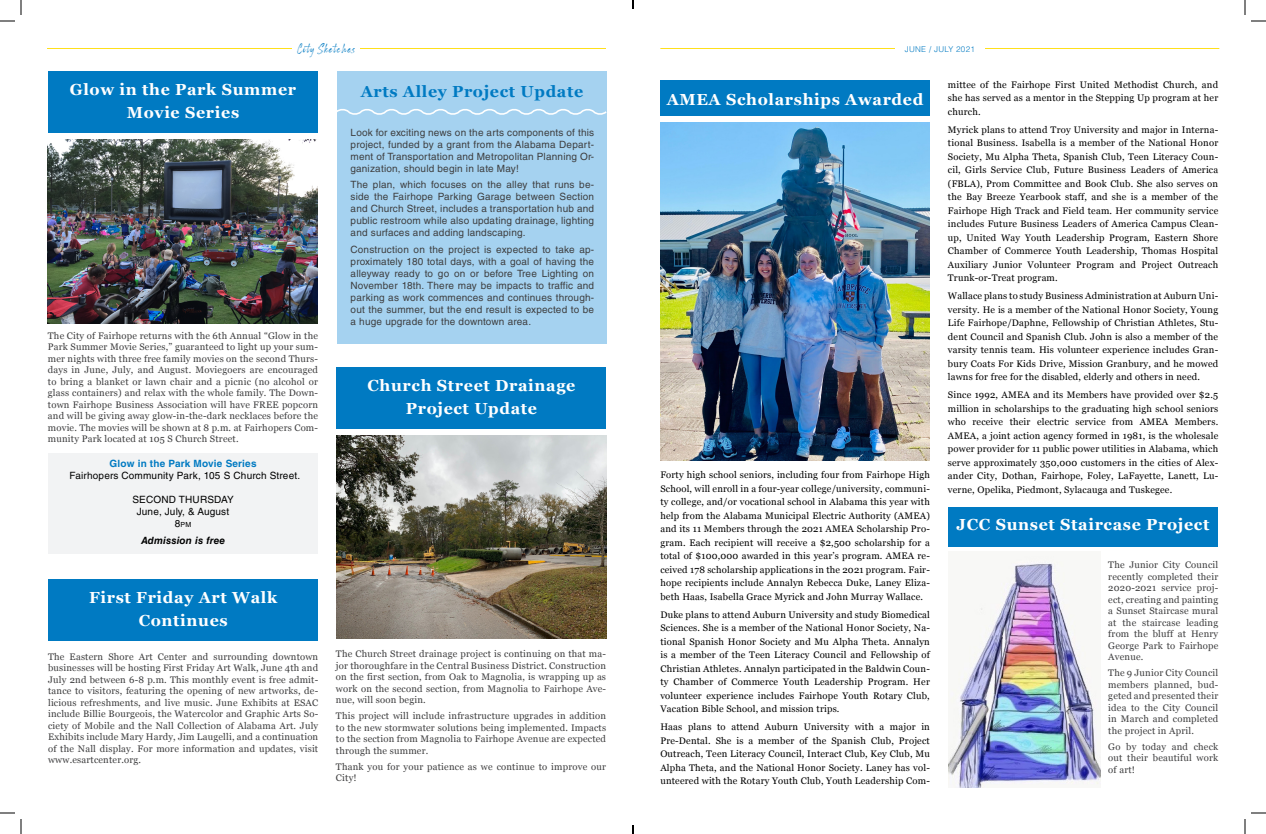
<style>
.page{position:relative;width:1266px;height:834px;background:#fff}
.page>*{position:absolute;margin:0;border:0;box-sizing:border-box;transform-origin:0 0}
.t1{font:700 16px/23px "Georgia";letter-spacing:.04em;color:#fff;text-align:center}
.t2{font:700 16px "Georgia";letter-spacing:.04em;color:#007ac2}
.t3{font:13px "Painted Brush";letter-spacing:.12em;color:#007ac2;scale:.81 1}
.t4{font:10px/12px "Helvetica LT Std";letter-spacing:.02em;color:#3e3e3f;text-align:justify}
.t5{font:10px/12px "Helvetica LT Std";letter-spacing:.02em;color:#000;text-align:center}
.t6{font:700 10px "Helvetica LT Std";letter-spacing:.02em;color:#007ac2}
.t7{font:italic 700 10px "Helvetica LT Std";letter-spacing:.02em;color:#000}
.t8{font:9.5px/13.5px "Georgia";letter-spacing:.02em;color:#000;text-align:justify}
.t9{font:9.5px/11.5px "Georgia";letter-spacing:.02em;color:#3e3e3f;text-align:justify}
.t10{font:300 8px "Helvetica LT Std";letter-spacing:.04em;color:#007ac2}
.t11{font:7px "Helvetica LT Std";color:#000}
.s1{font-size:10px}
</style>
<div class="page">
<hr style="left:47px;top:48px;width:559px;height:1px;background:#ffe01b">
<div style="left:293px;top:42px;width:67px;height:12px;background:#fff"></div>
<hr style="left:660px;top:48px;width:559px;height:1px;background:#ffe01b">
<div style="left:895px;top:46px;width:90px;height:11px;background:#fff"></div>
<div style="left:337px;top:71px;width:270px;height:273px;background:#a5d2f0"></div>
<div style="left:48px;top:71px;width:270px;height:61px;background:#007ac2"></div>
<svg style="left:337px;top:109px;width:270px;height:6px"></svg>
<div style="left:49px;top:453px;width:269px;height:100px;background:#f2f3f4"></div>
<div style="left:660px;top:80px;width:270px;height:36px;background:#007ac2"></div>
<img style="left:48px;top:140px;width:270px;height:184px">
<div style="left:336px;top:367px;width:270px;height:61px;background:#007ac2"></div>
<img style="left:336px;top:436px;width:271px;height:202px">
<div style="left:948px;top:507px;width:270px;height:40px;background:#007ac2"></div>
<img style="left:948px;top:556px;width:152px;height:231px">
<div style="left:48px;top:579px;width:270px;height:61px;background:#007ac2"></div>
<img style="left:660px;top:122px;width:270px;height:338px">
<svg style="left:0;top:0;width:22px;height:22px"></svg>
<svg style="left:0;top:812px;width:22px;height:22px"></svg>
<svg style="left:1244px;top:0;width:22px;height:22px"></svg>
<svg style="left:1244px;top:812px;width:22px;height:22px"></svg>
<svg style="left:632px;top:0;width:2px;height:9px"></svg>
<svg style="left:632px;top:825px;width:2px;height:9px"></svg>
<h2 class="t3" style="left:298px;top:40px;width:72px">City Sketches</h2>
<p class="t10" style="left:905px;top:44px;width:72px">JUNE / JULY 2021</p>
<h1 class="t2" style="left:361px;top:79px;width:224px">Arts Alley Project Update</h1>
<p class="t4" style="left:351px;top:126px;width:245px">Look for exciting news on the arts components of this project, funded by a grant from the Alabama Depart&shy;ment of Transportation and Metropolitan Planning Or&shy;ganization, should begin in late May!</p>
<p class="t4" style="left:351px;top:179px;width:245px">The plan, which focuses on the alley that runs be&shy;side the Fairhope Parking Garage between Section and Church Street, includes a transportation hub and public restroom while also updating drainage, lighting and surfaces and adding landscaping.</p>
<p class="t4" style="left:351px;top:243px;width:245px">Construction on the project is expected to take ap&shy;proximately 180 total days, with a goal of having the alleyway ready to go on or before Tree Lighting on November 18th. There may be impacts to traffic and parking as work commences and continues through&shy;out the summer, but the end result is expected to be a huge upgrade for the downtown area.</p>
<p class="t9" style="left:48px;top:329px;width:272px">The City of Fairhope returns with the 6th Annual “Glow in the Park Summer Movie Series,” guaranteed to light up your sum&shy;mer nights with three free family movies on the second Thurs&shy;days in June, July, and August. Moviegoers are encouraged to bring a blanket or lawn chair and a picnic (no alcohol or glass containers) and relax with the whole family. The Down&shy;town Fairhope Business Association will have FREE popcorn and will be giving away glow-in-the-dark necklaces before the movie. The movies will be shown at 8 p.m. at Fairhopers Com&shy;munity Park located at 105 S Church Street.</p>
<p class="t8" style="left:948px;top:77px;width:272px">mittee of the Fairhope First United Methodist Church, and she has served as a mentor in the Stepping Up program at her church.</p>
<p class="t8" style="left:948px;top:122px;width:272px">Myrick plans to attend Troy University and major in Interna&shy;tional Business. Isabella is a member of the National Honor Society, Mu Alpha Theta, Spanish Club, Teen Literacy Coun&shy;cil, Girls Service Club, Future Business Leaders of America (FBLA), Prom Committee and Book Club. She also serves on the Bay Breeze Yearbook staff, and she is a member of the Fairhope High Track and Field team. Her community service includes Future Business Leaders of America Campus Clean&shy;up, United Way Youth Leadership Program, Eastern Shore Chamber of Commerce Youth Leadership, Thomas Hospital Auxiliary Junior Volunteer Program and Project Outreach Trunk-or-Treat program.</p>
<p class="t8" style="left:948px;top:289px;width:272px">Wallace plans to study Business Administration at Auburn Uni&shy;versity. He is a member of the National Honor Society, Young Life Fairhope/Daphne, Fellowship of Christian Athletes, Stu&shy;dent Council and Spanish Club. John is also a member of the varsity tennis team. His volunteer experience includes Gran&shy;bury Coats For Kids Drive, Mission Granbury, and he mowed lawns for free for the disabled, elderly and others in need.</p>
<p class="t8" style="left:948px;top:388px;width:272px">Since 1992, AMEA and its Members have provided over $2.5 million in scholarships to the graduating high school seniors who receive their electric service from AMEA Members.<br>AMEA, a joint action agency formed in 1981, is the wholesale power provider for 11 public power utilities in Alabama, which serve approximately 350,000 customers in the cities of Alex&shy;ander City, Dothan, Fairhope, Foley, LaFayette, Lanett, Lu&shy;verne, Opelika, Piedmont, Sylacauga and Tuskegee.</p>
<h1 class="t1" style="left:70px;top:78px;width:228px">Glow in the Park Summer<br>Movie Series</h1>
<h1 class="t1" style="left:667px;top:87px;width:258px">AMEA Scholarships Awarded</h1>
<h1 class="t1" style="left:368px;top:373px;width:209px">Church Street Drainage<br>Project Update</h1>
<p class="t6" style="left:110px;top:458px;width:148px">Glow in the Park Movie Series</p>
<p class="t5" style="left:70px;top:470px;width:232px">Fairhopers Community Park, 105 S Church Street.</p>
<p class="t5" style="left:132px;top:494px;width:103px">SECOND THURSDAY<br>June, July, &amp; August</p>
<p class="t11" style="left:175px;top:521px;width:18px"><span class="s1">8</span>pm</p>
<p class="t7" style="left:141px;top:534px;width:86px">Admission is free</p>
<p class="t8" style="left:660px;top:468px;width:271px">Forty high school seniors, including four from Fairhope High School, will enroll in a four-year college/university, communi&shy;ty college, and/or vocational school in Alabama this year with help from the Alabama Municipal Electric Authority (AMEA) and its 11 Members through the 2021 AMEA Scholarship Pro&shy;gram. Each recipient will receive a $2,500 scholarship for a total of $100,000 awarded in this year’s program. AMEA re&shy;ceived 178 scholarship applications in the 2021 program. Fair&shy;hope recipients include Annalyn Rebecca Duke, Laney Eliza&shy;beth Haas, Isabella Grace Myrick and John Murray Wallace.</p>
<p class="t8" style="left:660px;top:607px;width:271px">Duke plans to attend Auburn University and study Biomedical Sciences. She is a member of the National Honor Society, Na&shy;tional Spanish Honor Society and Mu Alpha Theta. Annalyn is a member of the Teen Literacy Council and Fellowship of Christian Athletes. Annalyn participated in the Baldwin Coun&shy;ty Chamber of Commerce Youth Leadership Program. Her volunteer experience includes Fairhope Youth Rotary Club, Vacation Bible School, and mission trips.</p>
<p class="t8" style="left:660px;top:720px;width:271px">Haas plans to attend Auburn University with a major in Pre-Dental. She is a member of the Spanish Club, Project Outreach, Teen Literacy Council, Interact Club, Key Club, Mu Alpha Theta, and the National Honor Society. Laney has vol&shy;unteered with the Rotary Youth Club, Youth Leadership Com-</p>
<h1 class="t1" style="left:957px;top:512px;width:254px">JCC Sunset Staircase Project</h1>
<p class="t9" style="left:1108px;top:559px;width:111px">The Junior City Council recently completed their 2020-2021 service proj&shy;ect, creating and painting a Sunset Staircase mural at the staircase leading from the bluff at Henry George Park to Fairhope Avenue.</p>
<p class="t9" style="left:1108px;top:667px;width:111px">The 9 Junior City Council members planned, bud&shy;geted and presented their idea to the City Council in March and completed the project in April.</p>
<p class="t9" style="left:1108px;top:740px;width:111px">Go by today and check out their beautiful work of art!</p>
<h1 class="t1" style="left:89px;top:585px;width:190px">First Friday Art Walk<br>Continues</h1>
<p class="t9" style="left:336px;top:648px;width:272px">The Church Street drainage project is continuing on that ma&shy;jor thoroughfare in the Central Business District. Construction on the first section, from Oak to Magnolia, is wrapping up as work on the second section, from Magnolia to Fairhope Ave&shy;nue, will soon begin.</p>
<p class="t9" style="left:336px;top:710px;width:272px">This project will include infrastructure upgrades in addition to the new stormwater solutions being implemented. Impacts to the section from Magnolia to Fairhope Avenue are expected through the summer.</p>
<p class="t9" style="left:336px;top:760px;width:272px">Thank you for your patience as we continue to improve our<br>City!</p>
<p class="t9" style="left:48px;top:650px;width:272px">The Eastern Shore Art Center and surrounding downtown businesses will be hosting First Friday Art Walk, June 4th and July 2nd between 6-8 p.m. This monthly event is free admit&shy;tance to visitors, featuring the opening of new artworks, de&shy;licious refreshments, and live music. June Exhibits at ESAC include Billie Bourgeois, the Watercolor and Graphic Arts So&shy;ciety of Mobile and the Nall Collection of Alabama Art. July Exhibits include Mary Hardy, Jim Laugelli, and a continuation of the Nall display. For more information and updates, visit www.esartcenter.org.</p>
</div>
